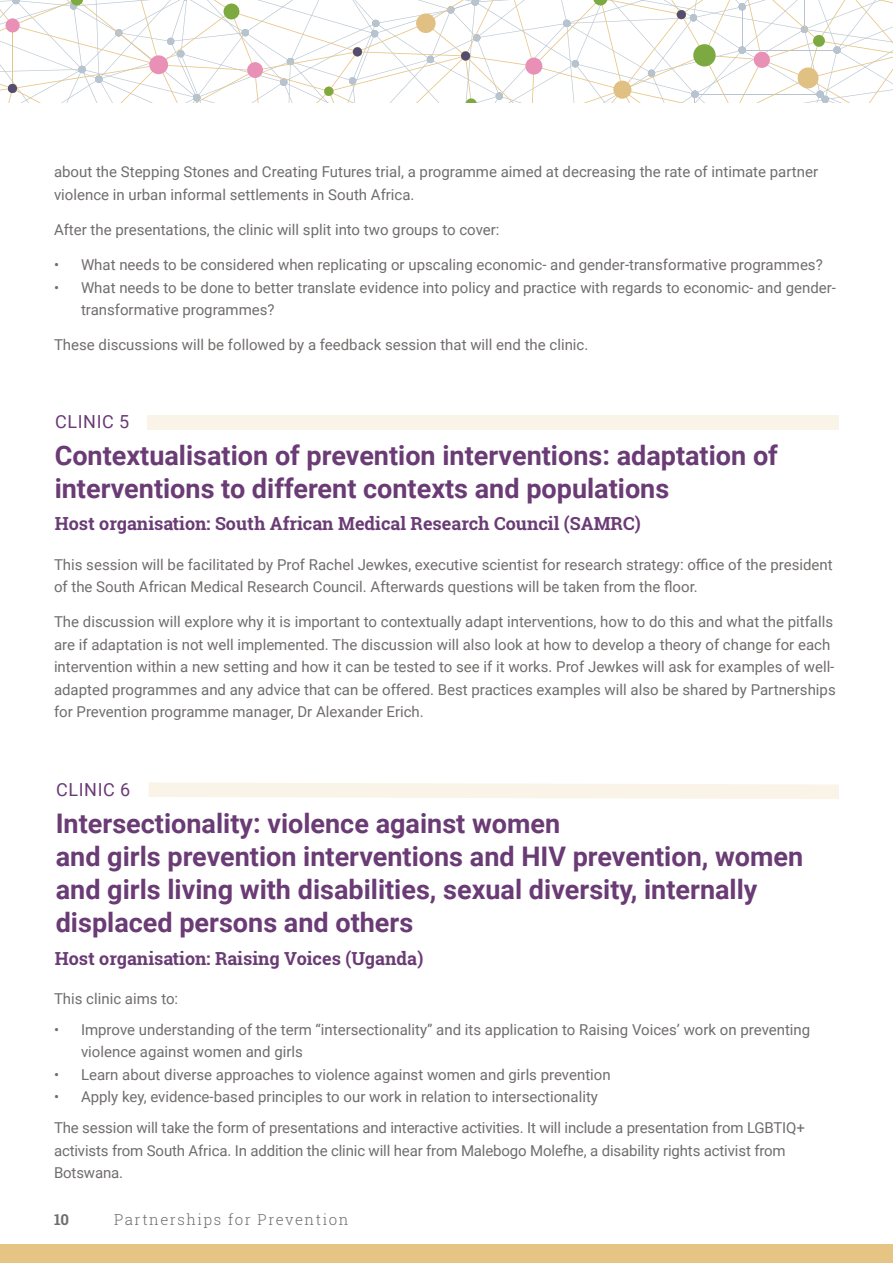
<style>
.page{position:relative;width:893px;height:1263px;background:#fff}
.page>*{position:absolute;margin:0;border:0;box-sizing:border-box;transform-origin:0 0}
.t1{font:700 27px/33px "Roboto";color:#6a3b75}
.t2{font:700 18px "Roboto Slab";color:#6a3b75}
.t3{font:18px "Roboto";letter-spacing:.035em;color:#6a3b75}
.t4{font:15px/22.5px "Roboto";color:#706d6c}
.t5{font:300 15px "Roboto Slab";letter-spacing:.1em;color:#706d6c}
.t6{font:700 15px "Roboto Slab";color:#706d6c}
</style>
<div class="page">
<div style="left:0;top:1244px;width:893px;height:19px;background:#e6c584"></div>
<svg style="left:0;top:0;width:893px;height:103px"></svg>
<div style="left:147px;top:415px;width:692px;height:14px;background:#faf4e8"></div>
<svg style="left:149px;top:782px;width:690px;height:17px"></svg>
<p class="t4" style="left:54px;top:160px;width:766px">about the Stepping Stones and Creating Futures trial, a programme aimed at decreasing the rate of intimate partner violence in urban informal settlements in South Africa.</p>
<p class="t4" style="left:54px;top:218px;width:447px">After the presentations, the clinic will split into two groups to cover:</p>
<p class="t4" style="left:54px;top:253px;width:770px">• What needs to be considered when replicating or upscaling economic- and gender-transformative programmes?</p>
<p class="t4" style="left:81px;top:276px;width:756px;text-indent:-27px">• What needs to be done to better translate evidence into policy and practice with regards to economic- and gender&shy;transformative programmes?</p>
<p class="t4" style="left:54px;top:333px;width:536px">These discussions will be followed by a feedback session that will end the clinic.</p>
<p class="t3" style="left:55px;top:409px;width:76px">CLINIC 5</p>
<h1 class="t1" style="left:55px;top:438px;width:725px">Contextualisation of prevention interventions: adaptation of interventions to different contexts and populations</h1>
<p class="t2" style="left:55px;top:511px;width:587px">Host organisation: South African Medical Research Council (SAMRC)</p>
<p class="t4" style="left:54px;top:552px;width:780px">This session will be facilitated by Prof Rachel Jewkes, executive scientist for research strategy: office of the president of the South African Medical Research Council. Afterwards questions will be taken from the floor.</p>
<p class="t4" style="left:54px;top:610px;width:783px">The discussion will explore why it is important to contextually adapt interventions, how to do this and what the pitfalls are if adaptation is not well implemented. The discussion will also look at how to develop a theory of change for each intervention within a new setting and how it can be tested to see if it works. Prof Jewkes will ask for examples of well&shy;adapted programmes and any advice that can be offered. Best practices examples will also be shared by Partnerships for Prevention programme manager, Dr Alexander Erich.</p>
<p class="t3" style="left:56px;top:777px;width:76px">CLINIC 6</p>
<h1 class="t1" style="left:56px;top:805px;width:749px">Intersectionality: violence against women<br>and girls prevention interventions and HIV prevention, women and girls living with disabilities, sexual diversity, internally displaced persons and others</h1>
<p class="t2" style="left:55px;top:946px;width:370px">Host organisation: Raising Voices (Uganda)</p>
<p class="t4" style="left:54px;top:987px;width:126px">This clinic aims to:</p>
<p class="t4" style="left:81px;top:1018px;width:731px;text-indent:-27px">• Improve understanding of the term “intersectionality” and its application to Raising Voices’ work on preventing violence against women and girls</p>
<p class="t4" style="left:54px;top:1063px;width:558px">• Learn about diverse approaches to violence against women and girls prevention</p>
<p class="t4" style="left:54px;top:1081px;width:752px;line-height:31px">• Apply key, evidence-based principles to our work in relation to intersectionality<br>The session will take the form of presentations and interactive activities. It will include a presentation from LGBTIQ+</p>
<p class="t4" style="left:54px;top:1139px;width:733px">activists from South Africa. In addition the clinic will hear from Malebogo Molefhe, a disability rights activist from<br>Botswana.</p>
<p class="t6" style="left:54px;top:1209px;width:17px">10</p>
<p class="t5" style="left:114px;top:1209px;width:236px">Partnerships for Prevention</p>
</div>
